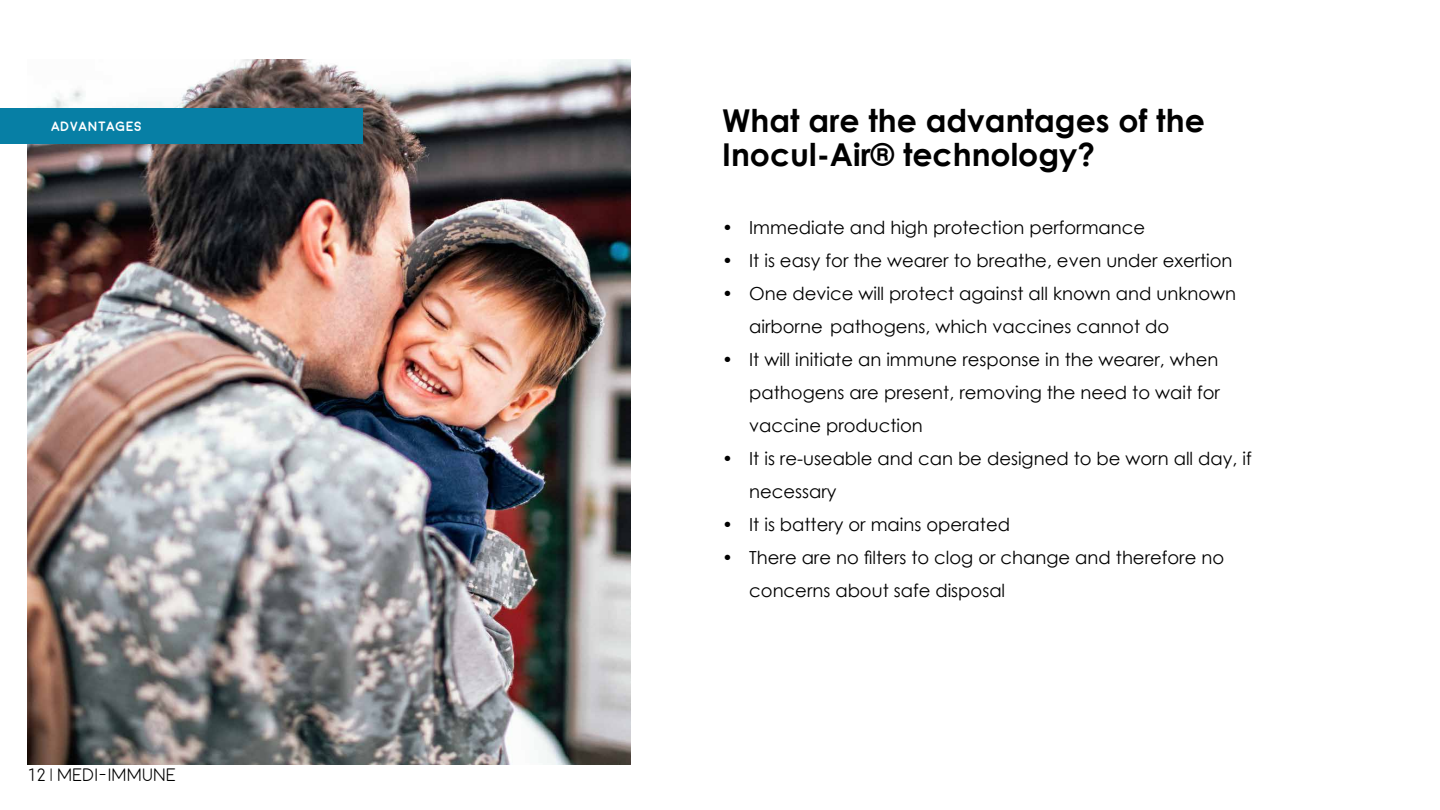
<style>
.page{position:relative;width:1440px;height:810px;background:#fff}
.page>*{position:absolute;margin:0;border:0;box-sizing:border-box;transform-origin:0 0}
.t1{font:700 31.5px/34.5px "Century Gothic";color:#000}
.t2{font:18px/33px "Century Gothic";color:#000}
.t3{font:300 18px "Moon";color:#000}
.t4{font:700 13.5px "Moon";color:#fff}
</style>
<div class="page">
<img style="left:27px;top:59px;width:603px;height:705px">
<div style="left:0;top:108px;width:362px;height:36px;background:#077fa5"></div>
<p class="t4" style="left:51px;top:119px;width:93px">ADVANTAGES</p>
<p class="t3" style="left:27px;top:766px;width:151px">12 | MEDI-IMMUNE</p>
<h1 class="t1" style="left:722px;top:102px;width:484px">What are the advantages of the<br>Inocul-Air® technology?</h1>
<p class="t2" style="left:722px;top:210px;width:424px">• Immediate and high protection performance</p>
<p class="t2" style="left:722px;top:243px;width:512px">• It is easy for the wearer to breathe, even under exertion</p>
<p class="t2" style="left:749px;top:276px;width:488px;text-indent:-27px">• One device will protect against all known and unknown airborne pathogens, which vaccines cannot do</p>
<p class="t2" style="left:749px;top:342px;width:472px;text-align:justify;text-indent:-27px">• It will initiate an immune response in the wearer, when pathogens are present, removing the need to wait for vaccine production</p>
<p class="t2" style="left:749px;top:441px;width:504px;text-indent:-27px">• It is re-useable and can be designed to be worn all day, if necessary</p>
<p class="t2" style="left:722px;top:507px;width:289px">• It is battery or mains operated</p>
<p class="t2" style="left:749px;top:540px;width:476px;text-indent:-27px">• There are no filters to clog or change and therefore no concerns about safe disposal</p>
</div>
